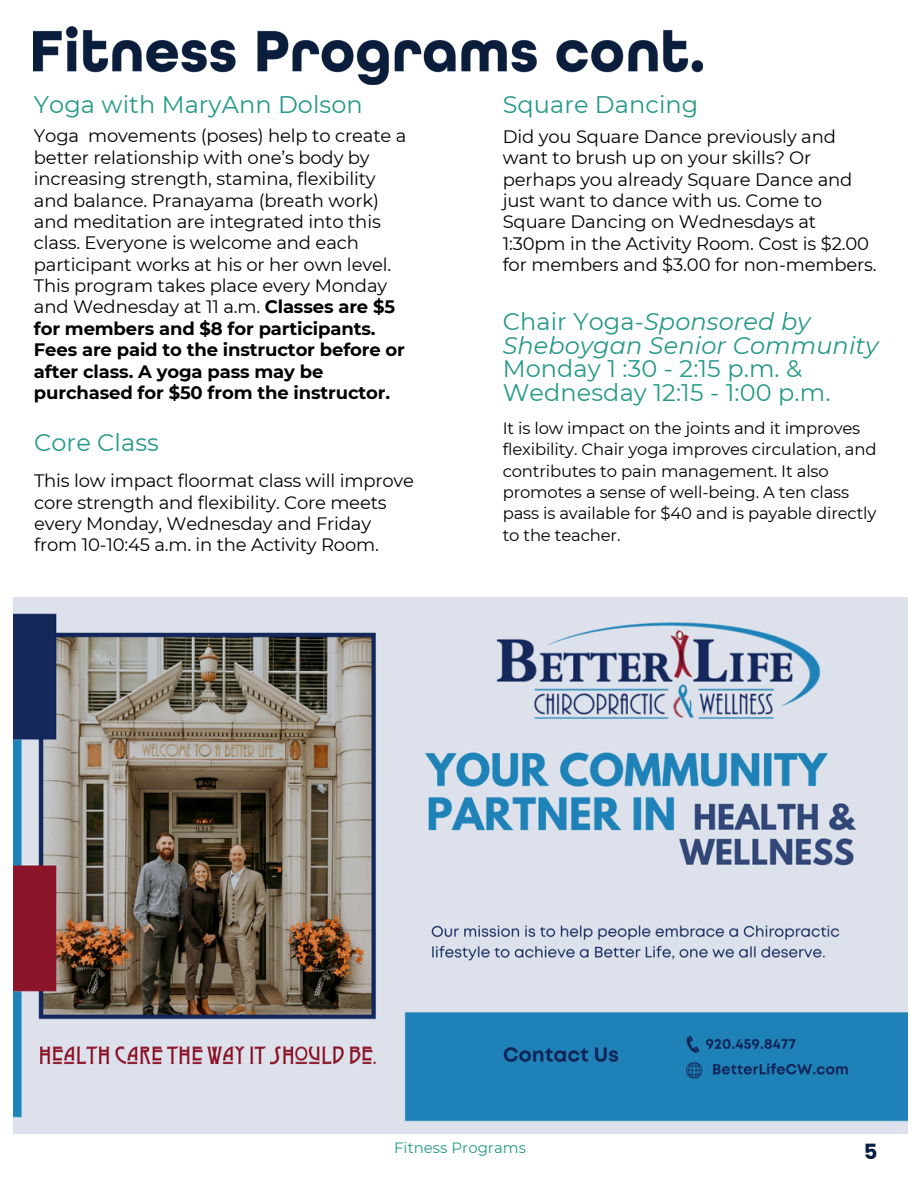
<style>
.page{position:relative;width:918px;height:1188px;background:#fff}
.page>*{position:absolute;margin:0;border:0;box-sizing:border-box;transform-origin:0 0}
.t1{font:24px/23.7px "Montserrat";letter-spacing:.005em;color:#269989}
.t2{font:700 21px "Poppins";color:#041e42}
.t3{font:18px/21.3px "Montserrat";letter-spacing:-.01em;color:#000}
.t4{font:16.5px/21.3px "Montserrat";letter-spacing:-.01em;color:#000}
.t5{font:14.85px "Montserrat";letter-spacing:.005em;color:#269989}
.s1{font-weight:700}
.s2{font-style:italic}
</style>
<div class="page">
<img style="left:34px;top:27px;width:668px;height:57px">
<img style="left:14px;top:597px;width:894px;height:537px">
<h1 class="t1" style="left:34px;top:93px;width:330px">Yoga with MaryAnn Dolson</h1>
<h2 class="t3" style="left:34px;top:125px;width:374px">Yoga movements (poses) help to create a better relationship with one’s body by increasing strength, stamina, flexibility and balance. Pranayama (breath work) and meditation are integrated into this class. Everyone is welcome and each participant works at his or her own level.<br>This program takes place every Monday and Wednesday at 11 a.m. <span class="s1">Classes are $5 for members and $8 for participants.<br>Fees are paid to the instructor before or after class. A yoga pass may be purchased for $50 from the instructor.</span></h2>
<h2 class="t1" style="left:34px;top:431px;width:126px">Core Class</h2>
<p class="t3" style="left:34px;top:470px;width:381px">This low impact floormat class will improve core strength and flexibility. Core meets every Monday, Wednesday and Friday from 10-10:45 a.m. in the Activity Room.</p>
<h1 class="t1" style="left:503px;top:93px;width:197px">Square Dancing</h1>
<h2 class="t3" style="left:503px;top:126px;width:376px">Did you Square Dance previously and want to brush up on your skills? Or perhaps you already Square Dance and just want to dance with us. Come to Square Dancing on Wednesdays at 1:30pm in the Activity Room. Cost is $2.00 for members and $3.00 for non-members.</h2>
<h2 class="t1" style="left:503px;top:310px;width:377px">Chair Yoga-<span class="s2">Sponsored by<br>Sheboygan Senior Community<br></span>Monday 1 :30 - 2:15 p.m. &amp;<br>Wednesday 12:15 - 1:00 p.m.</h2>
<h1 class="t4" style="left:503px;top:417px;width:375px">It is low impact on the joints and it improves flexibility. Chair yoga improves circulation, and contributes to pain management. It also promotes a sense of well-being. A ten class pass is available for $40 and is payable directly to the teacher.</h1>
<p class="t5" style="left:394px;top:1139px;width:133px">Fitness Programs</p>
<h1 class="t2" style="left:864px;top:1137px;width:15px">5</h1>
</div>
